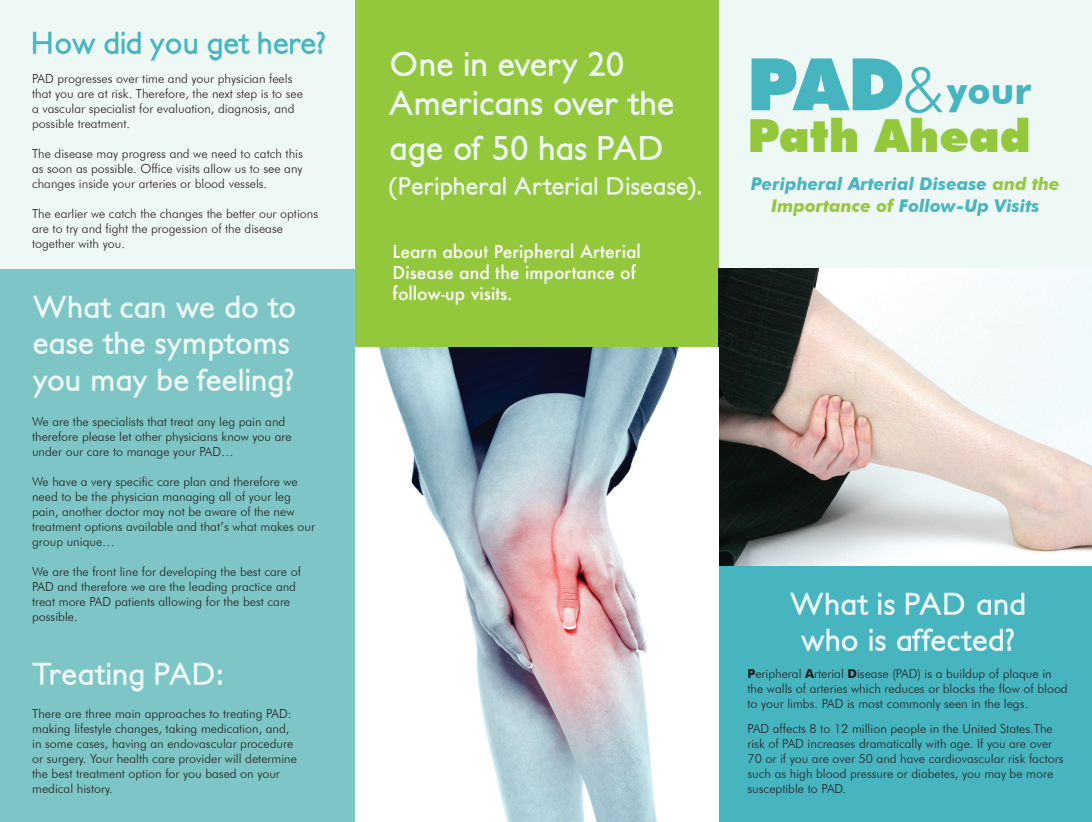
<style>
.page{position:relative;width:1092px;height:822px;background:#fff}
.page>*{position:absolute;margin:0;border:0;box-sizing:border-box;transform-origin:0 0}
.t1{font:900 45.62px "Futura BT";color:#94c83c}
.t2{font:700 37.5px "Futura BT";color:#47b5c0}
.t3{font:700 32.5px/39px "Petita";letter-spacing:.01em;color:#eef8f5}
.t4{font:700 30px/36px "Petita";letter-spacing:.01em;color:#eef8f5}
.t5{font:700 30px "Petita";color:#47b5c0}
.t6{font:700 23.75px "Petita";letter-spacing:.015em;color:#eef8f5}
.t7{font:500 17.5px/21px "Futura";color:#fff}
.t8{font:italic 700 17.5px/21px "Futura BT";color:#47b5c0;text-align:center}
.t9{font:300 12.5px/15px "Futura BT";color:#231f20}
.s1{font-weight:900;font-size:72.5px}
.s2{font-weight:300;font-size:63.75px}
.s3{color:#94c83c}
.s4{font-weight:700}
</style>
<div class="page">
<div style="left:718px;top:564px;width:373px;height:257px;background:#47b5c0"></div>
<div style="left:718px;top:0;width:373px;height:346px;background:#eef8f5"></div>
<div style="left:0;top:247px;width:383px;height:574px;background:#7ec6c6"></div>
<div style="left:0;top:0;width:365px;height:268px;background:#eef8f5"></div>
<div style="left:355px;top:0;width:363px;height:348px;background:#94c83c"></div>
<img style="left:718px;top:268px;width:373px;height:297px">
<img style="left:355px;top:348px;width:324px;height:473px">
<h3 class="t5" style="left:31px;top:24px;width:296px">How did you get here?</h3>
<p class="t9" style="left:32px;top:71px;width:272px">PAD progresses over time and your physician feels that you are at risk. Therefore, the next step is to see a vascular specialist for evaluation, diagnosis, and possible treatment.</p>
<p class="t9" style="left:32px;top:146px;width:272px;text-align:justify">The disease may progress and we need to catch this as soon as possible. Office visits allow us to see any changes inside your arteries or blood vessels.</p>
<p class="t9" style="left:32px;top:206px;width:287px">The earlier we catch the changes the better our options are to try and fight the progession of the disease together with you.</p>
<h3 class="t4" style="left:33px;top:290px;width:265px">What can we do to ease the symptoms you may be feeling?</h3>
<p class="t9" style="left:32px;top:414px;width:261px">We are the specialists that treat any leg pain and therefore please let other physicians know you are under our care to manage your PAD…</p>
<p class="t9" style="left:32px;top:474px;width:284px">We have a very specific care plan and therefore we need to be the physician managing all of your leg pain, another doctor may not be aware of the new treatment options available and that’s what makes our group unique…</p>
<p class="t9" style="left:32px;top:564px;width:270px">We are the front line for developing the best care of PAD and therefore we are the leading practice and treat more PAD patients allowing for the best care possible.</p>
<h3 class="t4" style="left:32px;top:656px;width:192px">Treating PAD:</h3>
<p class="t9" style="left:32px;top:706px;width:266px">There are three main approaches to treating PAD: making lifestyle changes, taking medication, and, in some cases, having an endovascular procedure or surgery. Your health care provider will determine the best treatment option for you based on your medical history.</p>
<h3 class="t3" style="left:389px;top:46px;width:286px">One in every 20<br>Americans over the</h3>
<h3 class="t3" style="left:389px;top:130px;width:277px">age of 50 has PAD</h3>
<h3 class="t6" style="left:389px;top:171px;width:314px">(Peripheral Arterial Disease).</h3>
<h3 class="t7" style="left:392px;top:240px;width:250px">Learn about Peripheral Arterial<br>Disease and the importance of follow-up visits.</h3>
<h2 class="t2" style="left:746px;top:67px;width:286px"><span class="s1">PAD</span><span class="s2">&amp;</span>your</h2>
<h1 class="t1" style="left:747px;top:108px;width:285px">path ahead</h1>
<h3 class="t8" style="left:750px;top:174px;width:310px">Peripheral Arterial Disease <span class="s3">and the<br>Importance of</span> Follow-Up Visits</h3>
<h3 class="t4" style="left:789px;top:587px;width:238px;text-align:center">What is PAD and who is affected?</h3>
<p class="t9" style="left:747px;top:665px;width:322px"><span class="s4">P</span>eripheral <span class="s4">A</span>rterial <span class="s4">D</span>isease (PAD) is a buildup of plaque in the walls of arteries which reduces or blocks the flow of blood to your limbs. PAD is most commonly seen in the legs.</p>
<p class="t9" style="left:747px;top:720px;width:317px">PAD affects 8 to 12 million people in the United States.The risk of PAD increases dramatically with age. If you are over 70 or if you are over 50 and have cardiovascular risk factors such as high blood pressure or diabetes, you may be more susceptible to PAD.</p>
</div>
